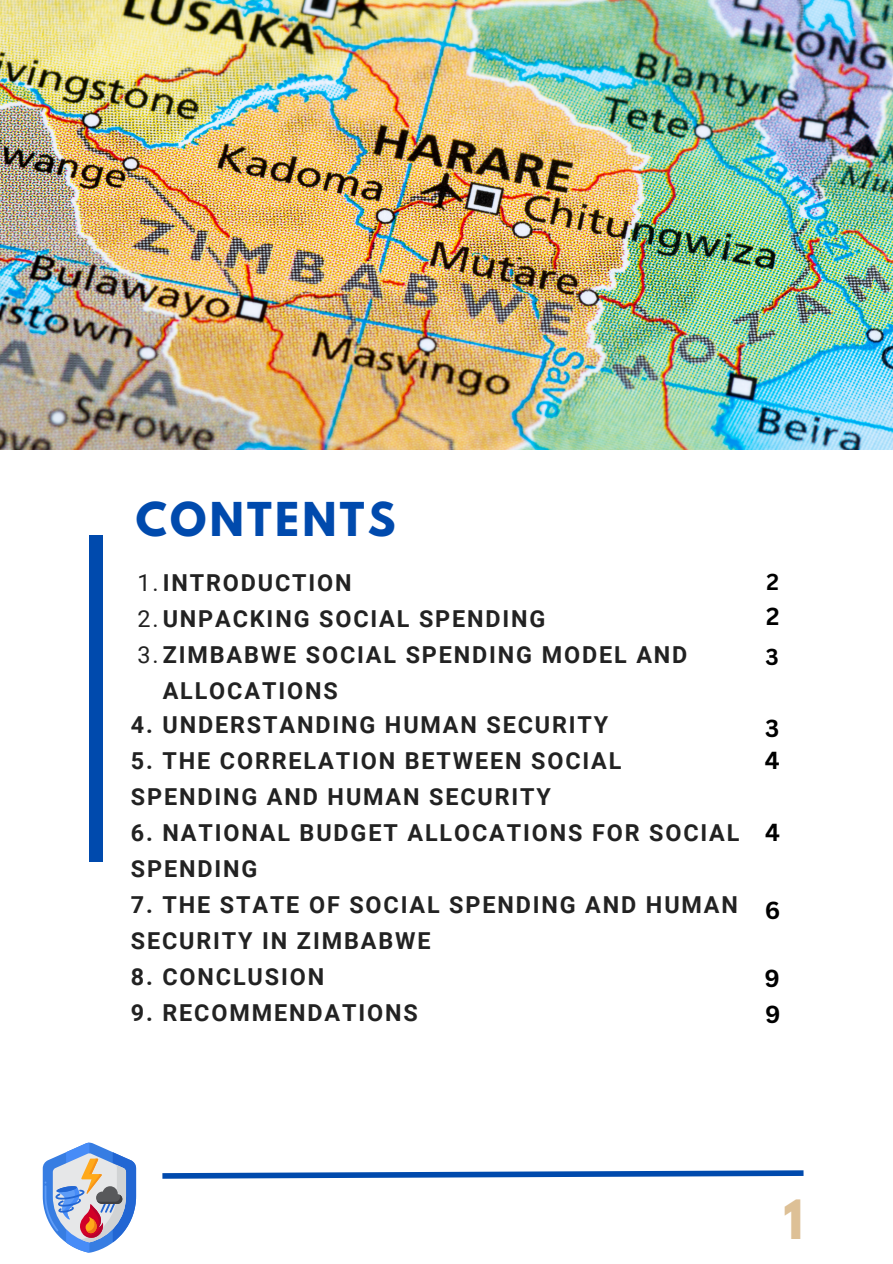
<style>
.page{position:relative;width:893px;height:1264px;background:#fff}
.page>*{position:absolute;margin:0;border:0;box-sizing:border-box;transform-origin:0 0}
.t1{font:700 48px "League Spartan";color:#ddc096}
.t2{font:700 41.25px "League Spartan";letter-spacing:.08em;color:#004aad}
.t3{font:700 24px "Canva Sans";color:#000}
.t4{font:700 23.4px/36px "Roboto";letter-spacing:.08em;color:#222}
.t5{font:700 22.5px "Canva Sans";color:#000}
.s1{font-weight:400}
</style>
<div class="page">
<img style="left:0;top:0;width:892px;height:449px">
<div style="left:89px;top:535px;width:14px;height:326px;background:#004aad"></div>
<svg style="left:162px;top:1170px;width:642px;height:9px"></svg>
<svg style="left:43px;top:1142px;width:93px;height:110px"></svg>
<p class="t2" style="left:136px;top:499px;width:261px">CONTENTS</p>
<p class="t4" style="left:137px;top:565px;width:216px"><span class="s1">1.</span>INTRODUCTION</p>
<p class="t4" style="left:137px;top:601px;width:409px"><span class="s1">2.</span>UNPACKING SOCIAL SPENDING</p>
<p class="t4" style="left:163px;top:637px;width:526px;text-indent:-25px"><span class="s1">3.</span>ZIMBABWE SOCIAL SPENDING MODEL AND<br>ALLOCATIONS</p>
<p class="t4" style="left:131px;top:707px;width:479px">4. UNDERSTANDING HUMAN SECURITY</p>
<p class="t4" style="left:131px;top:742px;width:492px">5. THE CORRELATION BETWEEN SOCIAL<br>SPENDING AND HUMAN SECURITY</p>
<p class="t4" style="left:131px;top:814px;width:610px">6. NATIONAL BUDGET ALLOCATIONS FOR SOCIAL<br>SPENDING</p>
<p class="t4" style="left:131px;top:886px;width:608px">7. THE STATE OF SOCIAL SPENDING AND HUMAN<br>SECURITY IN ZIMBABWE</p>
<p class="t4" style="left:131px;top:958px;width:195px">8. CONCLUSION</p>
<p class="t4" style="left:131px;top:994px;width:288px">9. RECOMMENDATIONS</p>
<p class="t5" style="left:766px;top:566px;width:14px">2</p>
<p class="t3" style="left:766px;top:600px;width:15px">2</p>
<p class="t5" style="left:765px;top:640px;width:15px">3</p>
<p class="t3" style="left:765px;top:711px;width:16px">3</p>
<p class="t3" style="left:764px;top:743px;width:16px">4</p>
<p class="t3" style="left:765px;top:815px;width:16px">4</p>
<p class="t3" style="left:765px;top:893px;width:17px">6</p>
<p class="t3" style="left:764px;top:961px;width:17px">9</p>
<p class="t3" style="left:765px;top:997px;width:17px">9</p>
<p class="t1" style="left:783px;top:1195px;width:21px">1</p>
</div>
